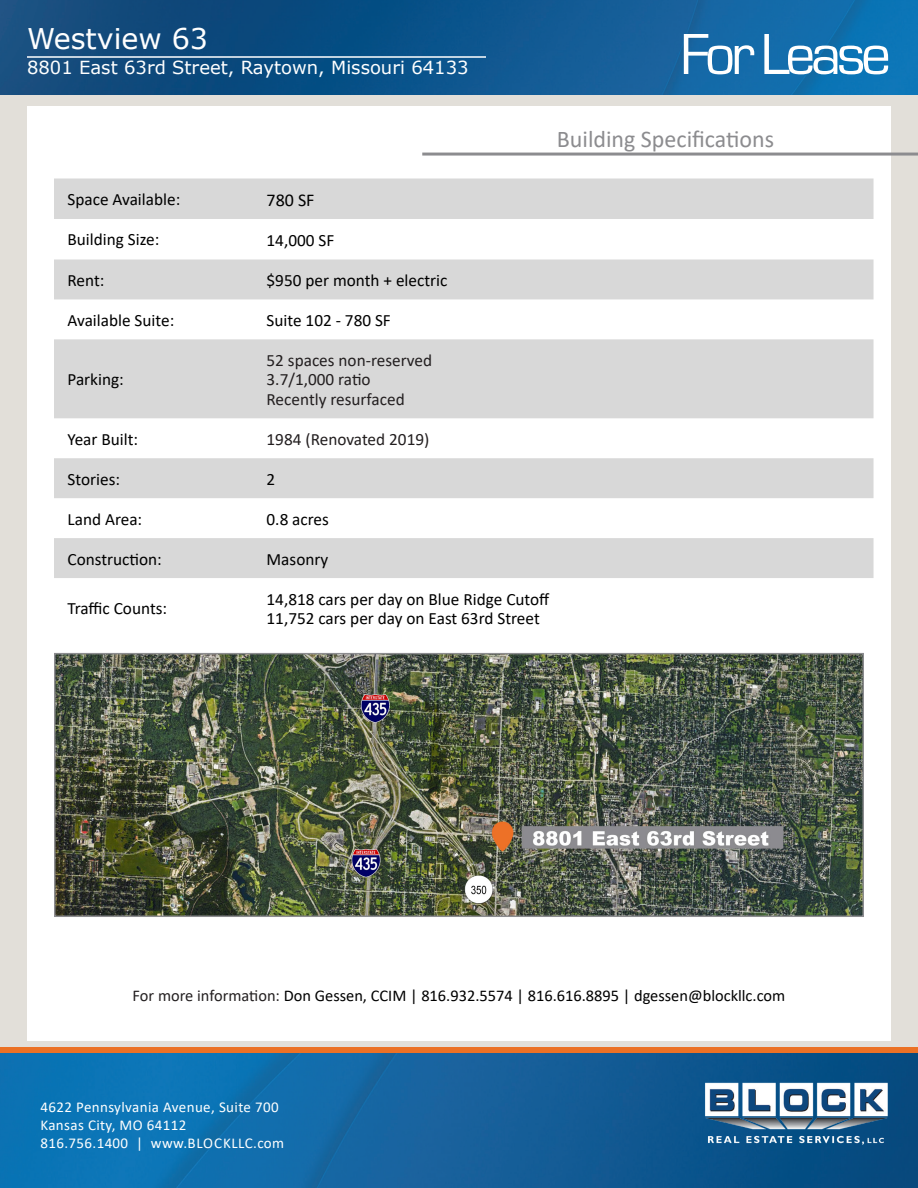
<style>
.page{position:relative;width:918px;height:1188px;background:#fff}
.page>*{position:absolute;margin:0;border:0;box-sizing:border-box;transform-origin:0 0}
.t1{font:60px "Eurostile";letter-spacing:-.075em;color:#fff}
.t2{font:28.5px "Verdana";color:#fff}
.t3{font:24px "Calibri";color:#8c8c8f}
.t4{font:18px "Verdana";color:#fff}
.BRES_Body_Copy{font:18px "Calibri";color:#000}
.t5{font:17.25px "Calibri";color:#000}
.t6{font:17.25px "Calibri";color:#231f20}
.t7{font:16.35px "Calibri";color:#000}
.t8{font:15px/18px "Calibri";letter-spacing:.025em;color:#fff}
.s1{color:#231f20}
</style>
<div class="page">
<div style="left:0;top:93px;width:918px;height:978px;background:#e2dfd9"></div>
<img style="left:0;top:1053px;width:918px;height:135px">
<img style="left:701px;top:1073px;width:190px;height:75px">
<div style="left:0;top:1047px;width:918px;height:6px;background:#eb7125"></div>
<img style="left:0;top:0;width:918px;height:94px">
<hr style="left:27px;top:56px;width:459px;height:2px;background:#fff">
<div style="left:27px;top:107px;width:864px;height:934px;background:#fff"></div>
<hr style="left:422px;top:153px;width:496px;height:3px;background:#8c8c8f">
<svg style="left:54px;top:178px;width:820px;height:400px;fill:#d8d8d8"></svg>
<img style="left:57px;top:656px;width:804px;height:258px">
<div style="left:54px;top:653px;width:810px;height:264px;border:2px solid #8c8c8f"></div>
<h2 class="t2" style="left:27px;top:19px;width:183px">Westview 63</h2>
<p class="t4" style="left:27px;top:55px;width:443px">8801 East 63rd Street, Raytown, Missouri 64133</p>
<h1 class="t1" style="left:680px;top:22px;width:212px">For Lease</h1>
<h3 class="t3" style="left:557px;top:122px;width:219px">Building Specifications</h3>
<p class="t5" style="left:68px;top:188px;width:114px">Space Available:</p>
<p class="BRES_Body_Copy" style="left:267px;top:187px;width:49px">780 SF</p>
<p class="t5" style="left:68px;top:228px;width:93px">Building Size:</p>
<p class="t5" style="left:267px;top:228px;width:69px">14,000 SF</p>
<p class="t5" style="left:68px;top:268px;width:38px">Rent:</p>
<p class="t5" style="left:267px;top:268px;width:182px">$950 per month + electric</p>
<p class="t5" style="left:68px;top:308px;width:108px">Available Suite:</p>
<p class="t5" style="left:267px;top:308px;width:126px">Suite 102 - 780 SF</p>
<p class="t5" style="left:68px;top:368px;width:58px">Parking:</p>
<p class="t6" style="left:267px;top:348px;width:167px">52 spaces non-reserved</p>
<p class="t6" style="left:267px;top:368px;width:106px">3.7/1,000 ratio</p>
<p class="t6" style="left:267px;top:387px;width:140px">Recently resurfaced</p>
<p class="t5" style="left:68px;top:427px;width:72px">Year Built:</p>
<p class="t6" style="left:267px;top:427px;width:164px">1984 (Renovated 2019)</p>
<p class="t5" style="left:68px;top:467px;width:54px">Stories:</p>
<p class="t5" style="left:267px;top:467px;width:10px">2</p>
<p class="t5" style="left:68px;top:507px;width:76px">Land Area:</p>
<p class="t5" style="left:267px;top:507px;width:64px">0.8 acres</p>
<p class="t5" style="left:68px;top:547px;width:96px">Construction:</p>
<p class="t5" style="left:267px;top:547px;width:63px">Masonry</p>
<p class="t5" style="left:68px;top:597px;width:101px">Traffic Counts:</p>
<p class="t5" style="left:267px;top:587px;width:284px">14,818 cars per day on Blue Ridge Cutoff</p>
<p class="t5" style="left:267px;top:606px;width:275px">11,752 cars per day on East 63rd Street</p>
<p class="t7" style="left:133px;top:985px;width:654px"><span class="s1">For more information:</span> Don Gessen, CCIM | 816.932.5574 | 816.616.8895 | dgessen@blockllc.com</p>
<p class="t8" style="left:40px;top:1097px;width:245px">4622 Pennsylvania Avenue, Suite 700<br>Kansas City, MO 64112<br>816.756.1400 | www.BLOCKLLC.com</p>
</div>
